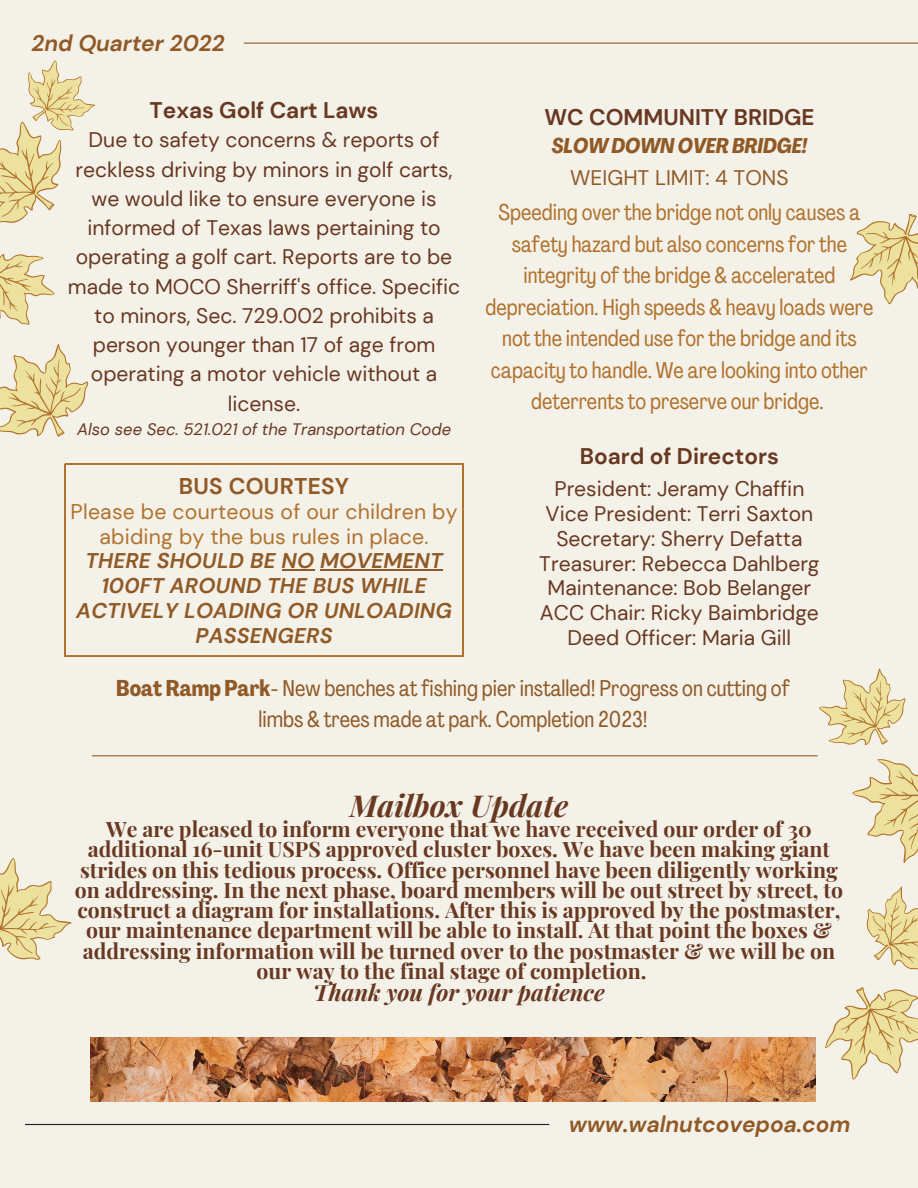
<style>
.page{position:relative;width:918px;height:1188px;background:#f4f1e9}
.page>*{position:absolute;margin:0;border:0;box-sizing:border-box;transform-origin:0 0}
.t1{font:italic 700 30.3px "Playfair Display";color:#683821}
.t2{font:italic 700 22.8px "Playfair Display";color:#683821}
.t3{font:700 22.8px "DM Sans";letter-spacing:.01em;color:#905a26}
.t4{font:22.5px/31.5px "Agrandir Tight";color:#b0722d;text-align:center}
.t5{font:22.5px/31.5px "Agrandir Tight";color:#905a26;text-align:center}
.t6{font:700 22.5px "DM Sans";color:#683821}
.t7{font:italic 700 22.5px "DM Sans";color:#905a26}
.t8{font:700 21.3px "Playfair Display";color:#683821}
.t9{font:italic 700 21.3px/24.8px "DM Sans";letter-spacing:.01em;color:#905a26;text-align:center}
.t10{font:21.3px/24.8px "DM Sans";letter-spacing:.01em;color:#b0722d;text-align:center}
.t11{font:21px/29.2px "DM Sans";color:#683821;text-align:center}
.t12{font:italic 700 21px "Agrandir Tight";color:#905a26}
.t13{font:21px "DM Sans";color:#905a26}
.t14{font:italic 16.5px "DM Sans";color:#683821}
.s1{font-weight:700}
</style>
<div class="page">
<hr style="left:244px;top:43px;width:674px;height:1px;background:#905a26">
<hr style="left:92px;top:755px;width:726px;height:1px;background:#905a26">
<hr style="left:25px;top:1124px;width:524px;height:1px;background:#1f1f1f">
<svg style="left:65px;top:464px;width:398px;height:192px"></svg>
<hr style="left:282px;top:570px;width:32px;height:1px;background:#905a26">
<hr style="left:320px;top:570px;width:123px;height:1px;background:#905a26">
<img style="left:90px;top:1037px;width:726px;height:64px">
<svg style="left:849px;top:213px;width:69px;height:92px"></svg>
<svg style="left:805px;top:668px;width:113px;height:428px"></svg>
<svg style="left:0;top:60px;width:105px;height:404px"></svg>
<svg style="left:0;top:858px;width:72px;height:102px"></svg>
<p class="t7" style="left:31px;top:28px;width:195px">2nd Quarter 2022</p>
<p class="t6" style="left:150px;top:96px;width:230px">Texas Golf Cart Laws</p>
<p class="t11" style="left:68px;top:126px;width:394px">Due to safety concerns &amp; reports of reckless driving by minors in golf carts, we would like to ensure everyone is informed of Texas laws pertaining to operating a golf cart. Reports are to be made to MOCO Sherriff's office. Specific to minors, Sec. 729.002 prohibits a person younger than 17 of age from operating a motor vehicle without a license.</p>
<p class="t14" style="left:77px;top:419px;width:376px">Also see Sec. 521.021 of the Transportation Code</p>
<p class="t3" style="left:179px;top:472px;width:172px">BUS COURTESY</p>
<p class="t10" style="left:71px;top:499px;width:389px">Please be courteous of our children by abiding by the bus rules in place.</p>
<p class="t9" style="left:76px;top:549px;width:377px">THERE SHOULD BE NO MOVEMENT<br>100FT AROUND THE BUS WHILE<br>ACTIVELY LOADING OR UNLOADING<br>PASSENGERS</p>
<p class="t6" style="left:544px;top:102px;width:272px">WC COMMUNITY BRIDGE</p>
<p class="t12" style="left:552px;top:137px;width:257px">SLOWDOWN OVERBRIDGE!</p>
<p class="t13" style="left:570px;top:164px;width:220px">WEIGHT LIMIT: 4 TONS</p>
<p class="t4" style="left:485px;top:199px;width:390px">Speeding over the bridge not only causes a safety hazard but also concerns for the integrity of the bridge &amp; accelerated depreciation. High speeds &amp; heavy loads were not the intended use for the bridge and its capacity to handle. We are looking into other deterrents to preserve our bridge.</p>
<p class="t6" style="left:580px;top:441px;width:200px">Board of Directors</p>
<p class="t11" style="left:539px;top:477px;width:282px;line-height:24.8px">President: Jeramy Chaffin<br>Vice President: Terri Saxton<br>Secretary: Sherry Defatta<br>Treasurer: Rebecca Dahlberg<br>Maintenance: Bob Belanger<br>ACC Chair: Ricky Baimbridge<br>Deed Officer: Maria Gill</p>
<p class="t5" style="left:116px;top:675px;width:675px"><span class="s1">BoatRamp Park</span>- New benches at fishing pier installed! Progress on cutting of limbs &amp; trees made at park. Completion 2023!</p>
<h1 class="t1" style="left:350px;top:784px;width:220px">Mailbox Update</h1>
<p class="t8" style="left:106px;top:814px;width:707px">We are pleased to inform everyone that we have received our order of 30</p>
<p class="t8" style="left:88px;top:834px;width:744px">additional 16-unit USPS approved cluster boxes. We have been making giant</p>
<p class="t8" style="left:80px;top:854px;width:759px">strides on this tedious process. Office personnel have been diligently working</p>
<p class="t8" style="left:75px;top:875px;width:770px">on addressing. In the next phase, board members will be out street by street, to</p>
<p class="t8" style="left:77px;top:895px;width:765px">construct a diagram for installations. After this is approved by the postmaster,</p>
<p class="t8" style="left:86px;top:915px;width:747px">our maintenance department will be able to install. At that point the boxes &amp;</p>
<p class="t8" style="left:83px;top:935px;width:754px">addressing information will be turned over to the postmaster &amp; we will be on</p>
<p class="t8" style="left:257px;top:956px;width:392px">our way to the final stage of completion.</p>
<p class="t2" style="left:313px;top:977px;width:293px">Thank you for your patience</p>
<p class="t7" style="left:569px;top:1110px;width:283px">www.walnutcovepoa.com</p>
</div>
